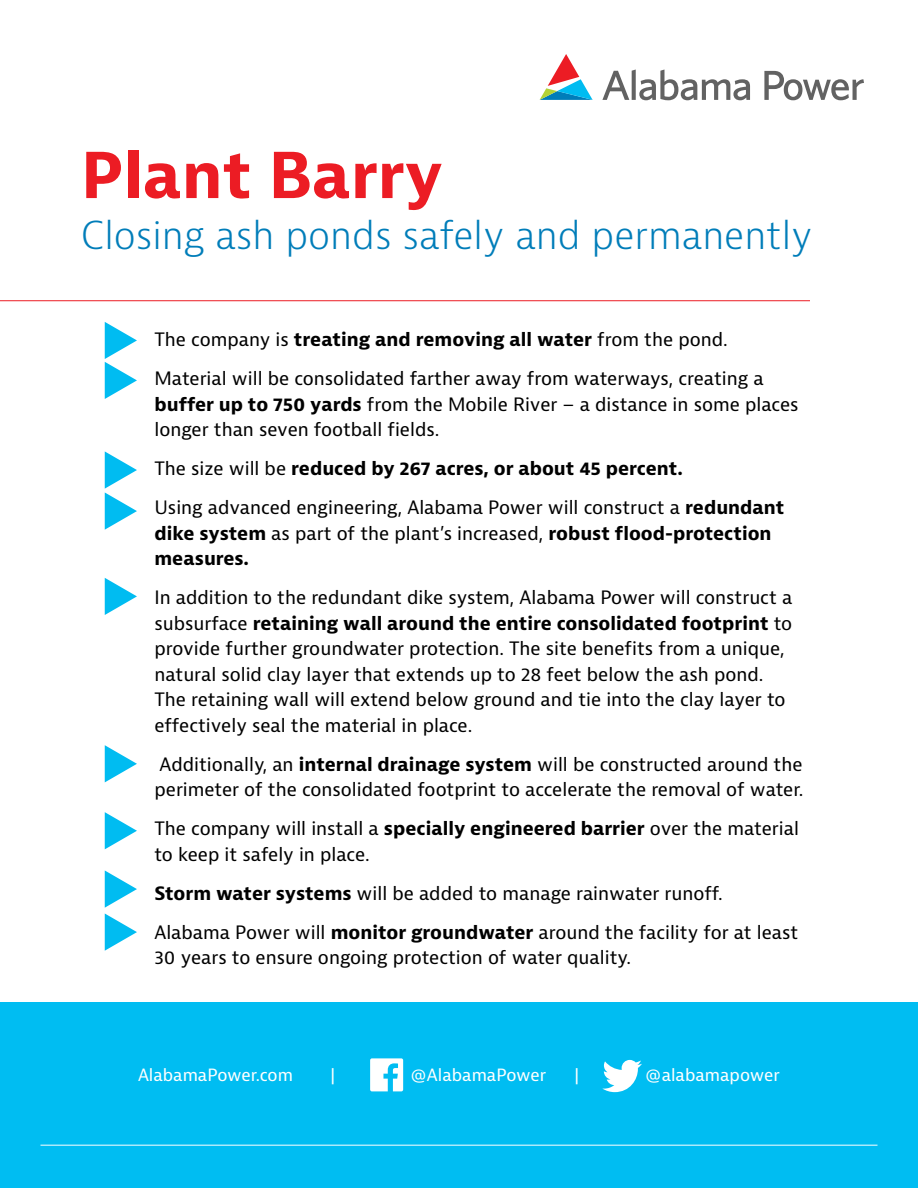
<style>
.page{position:relative;width:918px;height:1188px;background:#fff}
.page>*{position:absolute;margin:0;border:0;box-sizing:border-box;transform-origin:0 0}
.t1{font:700 61.5px "Bernina Sans";color:#ec1c24}
.t2{font:300 37.5px "Bernina Sans";color:#007db9}
.t3{font:18px/25.5px "Bernina Sans";color:#000}
.t4{font:700 18px/25.5px "Bernina Sans";color:#000}
.t5{font:16.5px "Bernina Sans";color:#fff}
.s1{font-weight:700}
.s2{font-weight:400}
</style>
<div class="page">
<div style="left:0;top:1002px;width:918px;height:186px;background:#00bdf2"></div>
<svg style="left:105px;top:578px;width:32px;height:37px"></svg>
<svg style="left:105px;top:745px;width:32px;height:37px"></svg>
<svg style="left:105px;top:812px;width:32px;height:37px"></svg>
<svg style="left:105px;top:322px;width:32px;height:77px"></svg>
<svg style="left:105px;top:451px;width:32px;height:79px"></svg>
<svg style="left:105px;top:914px;width:32px;height:37px"></svg>
<svg style="left:105px;top:870px;width:32px;height:38px"></svg>
<svg style="left:540px;top:54px;width:53px;height:46px"></svg>
<svg style="left:602px;top:70px;width:262px;height:30px"></svg>
<hr style="left:40px;top:1145px;width:838px;height:1px;background:#fff">
<hr style="left:0;top:300px;width:810px;height:1px;background:#ec1c24">
<svg style="left:370px;top:1058px;width:33px;height:33px"></svg>
<svg style="left:602px;top:1060px;width:40px;height:32px"></svg>
<h1 class="t1" style="left:81px;top:136px;width:364px">Plant Barry</h1>
<h2 class="t2" style="left:81px;top:211px;width:733px">Closing ash ponds safely and permanently</h2>
<p class="t3" style="left:154px;top:320px;width:611px;line-height:39px">The company is <span class="s1">treating and removing all water</span> from the pond.<br>Material will be consolidated farther away from waterways, creating a</p>
<p class="t3" style="left:154px;top:392px;width:646px"><span class="s1">buffer up to 750 yards</span> from the Mobile River – a distance in some places longer than seven football fields.</p>
<p class="t3" style="left:154px;top:449px;width:632px;line-height:39px">The size will be <span class="s1">reduced by 267 acres, or about 45 percent.<br></span>Using advanced engineering, Alabama Power will construct a <span class="s1">redundant</span></p>
<p class="t4" style="left:154px;top:521px;width:619px">dike system <span class="s2">as part of the plant’s increased,</span> robust flood-protection measures.</p>
<p class="t3" style="left:154px;top:585px;width:639px">In addition to the redundant dike system, Alabama Power will construct a subsurface <span class="s1">retaining wall around the entire consolidated footprint</span> to provide further groundwater protection. The site benefits from a unique, natural solid clay layer that extends up to 28 feet below the ash pond.<br>The retaining wall will extend below ground and tie into the clay layer to effectively seal the material in place.</p>
<p class="t3" style="left:154px;top:752px;width:651px">Additionally, an <span class="s1">internal drainage system</span> will be constructed around the perimeter of the consolidated footprint to accelerate the removal of water.</p>
<p class="t3" style="left:154px;top:816px;width:646px">The company will install a <span class="s1">specially engineered barrier</span> over the material to keep it safely in place.</p>
<p class="t3" style="left:154px;top:874px;width:645px;line-height:39px"><span class="s1">Storm water systems</span> will be added to manage rainwater runoff.<br>Alabama Power will <span class="s1">monitor groundwater</span> around the facility for at least</p>
<p class="t3" style="left:154px;top:945px;width:478px">30 years to ensure ongoing protection of water quality.</p>
<p class="t5" style="left:138px;top:1065px;width:157px">AlabamaPower.com</p>
<p class="t5" style="left:331px;top:1065px;width:6px">|</p>
<p class="t5" style="left:410px;top:1065px;width:138px">@AlabamaPower</p>
<p class="t5" style="left:574px;top:1065px;width:6px">|</p>
<p class="t5" style="left:645px;top:1065px;width:137px">@alabamapower</p>
</div>
